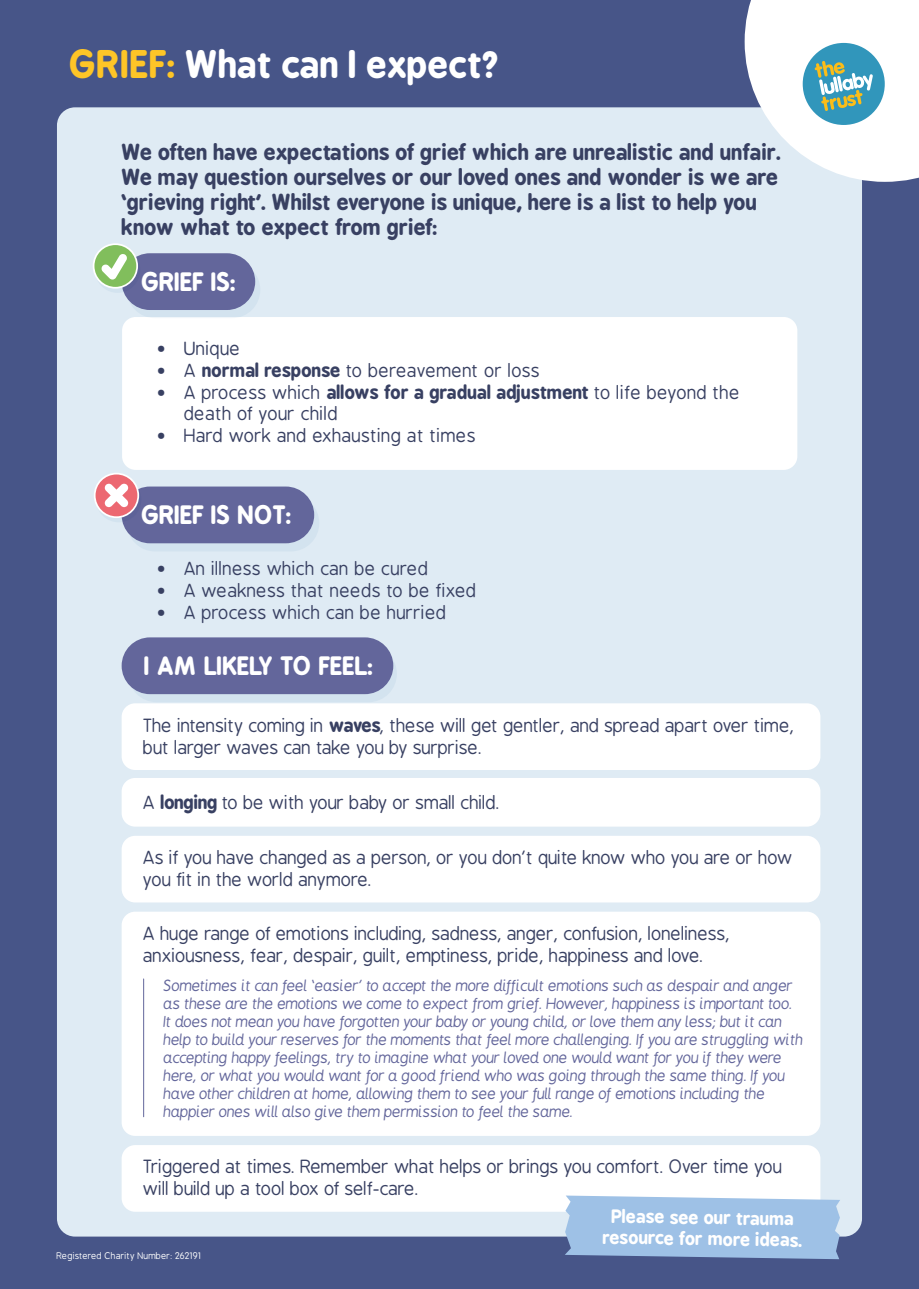
<style>
.page{position:relative;width:919px;height:1289px;background:#fff}
.page>*{position:absolute;margin:0;border:0;box-sizing:border-box;transform-origin:0 0}
.t1{font:700 36px "B Preplay";color:#fff}
.t2{font:700 24px "B Preplay";letter-spacing:.025em;color:#fff}
.t3{font:700 21px/25.2px "B Preplay";color:#384062}
.t4{font:18px/21.6px "B Preplay";letter-spacing:-.02em;color:#384062}
.t5{font:18px/21.6px "B Preplay";color:#384062}
.t6{font:700 17.55px/21px "B Preplay";color:#fff;text-align:center}
.t7{font:italic 15px/18px "B Preplay";letter-spacing:-.02em;color:#63669b}
.t8{font:9px "B Preplay";color:#fff}
.s1{color:#fec527}
.s2{font-weight:700}
</style>
<div class="page">
<div style="left:0;top:0;width:918px;height:1288px;background:#475588"></div>
<div style="left:57px;top:107px;width:804px;height:1129px;background:#dfebf4;border-radius:18px"></div>
<div style="left:122px;top:317px;width:675px;height:153px;background:#fff;border-radius:14px"></div>
<svg style="left:744px;top:0;width:174px;height:182px;background:#dbeaee"></svg>
<div style="left:127px;top:261px;width:133px;height:57px;background:#d3e3ef;border-radius:28px"></div>
<div style="left:122px;top:253px;width:133px;height:57px;background:#63669b;border-radius:28px"></div>
<div style="left:128px;top:645px;width:269px;height:57px;background:linear-gradient(to right,#d2e2ee,#d2e2ee);border-radius:28px"></div>
<div style="left:122px;top:637px;width:271px;height:57px;background:#63669b;border-radius:28px"></div>
<svg style="left:127px;top:494px;width:192px;height:57px;fill:#d3e3ef"></svg>
<div style="left:122px;top:486px;width:192px;height:57px;background:#63669b;border-radius:28px"></div>
<svg style="left:96px;top:477px;width:45px;height:45px"></svg>
<svg style="left:94px;top:473px;width:45px;height:45px"></svg>
<div style="left:96px;top:474px;width:41px;height:42px;background:#ec6871;border-radius:50%"></div>
<svg style="left:104px;top:483px;width:25px;height:24px"></svg>
<svg style="left:95px;top:247px;width:45px;height:46px"></svg>
<svg style="left:93px;top:243px;width:45px;height:45px"></svg>
<div style="left:94px;top:245px;width:42px;height:42px;background:#81be5c;border-radius:50%"></div>
<svg style="left:101px;top:254px;width:26px;height:25px"></svg>
<div style="left:122px;top:703px;width:698px;height:67px;background:#fff;border-radius:14px"></div>
<div style="left:122px;top:835px;width:698px;height:67px;background:#fff;border-radius:14px"></div>
<div style="left:122px;top:1145px;width:698px;height:66px;background:#fff;border-radius:14px"></div>
<div style="left:122px;top:911px;width:698px;height:224px;background:#fff;border-radius:14px"></div>
<div style="left:122px;top:778px;width:698px;height:48px;background:#fff;border-radius:14px"></div>
<hr style="left:143px;top:978px;width:1px;height:138px;background:#63669b">
<svg style="left:564px;top:1195px;width:276px;height:64px;background:#9fc0e3"></svg>
<h1 class="t1" style="left:69px;top:42px;width:432px"><span class="s1">GRIEF:</span> What can I expect?</h1>
<h3 class="t3" style="left:122px;top:139px;width:660px">We often have expectations of grief which are unrealistic and unfair.<br>We may question ourselves or our loved ones and wonder is we are ‘grieving right’. Whilst everyone is unique, here is a list to help you know what to expect from grief:</h3>
<h2 class="t2" style="left:141px;top:267px;width:95px">GRIEF IS:</h2>
<p class="t4" style="left:157px;top:338px;width:85px">• Unique</p>
<p class="t5" style="left:157px;top:360px;width:384px">• A <span class="s2">normal response</span> to bereavement or loss</p>
<p class="t5" style="left:184px;top:382px;width:557px;text-indent:-27px">• A process which <span class="s2">allows for a gradual adjustment</span> to life beyond the death of your child</p>
<p class="t5" style="left:157px;top:425px;width:320px">• Hard work and exhausting at times</p>
<h2 class="t2" style="left:141px;top:501px;width:151px">GRIEF IS NOT:</h2>
<p class="t5" style="left:157px;top:558px;width:273px">• An illness which can be cured</p>
<p class="t5" style="left:157px;top:580px;width:321px">• A weakness that needs to be fixed</p>
<p class="t5" style="left:157px;top:602px;width:291px">• A process which can be hurried</p>
<h2 class="t2" style="left:144px;top:651px;width:230px">I AM LIKELY TO FEEL:</h2>
<p class="t4" style="left:144px;top:715px;width:653px">The intensity coming in <span class="s2">waves</span>, these will get gentler, and spread apart over time, but larger waves can take you by surprise.</p>
<p class="t4" style="left:144px;top:791px;width:358px">A <span class="s2">longing</span> to be with your baby or small child.</p>
<p class="t4" style="left:144px;top:847px;width:651px">As if you have changed as a person, or you don’t quite know who you are or how you fit in the world anymore.</p>
<p class="t4" style="left:144px;top:923px;width:588px">A huge range of emotions including, sadness, anger, confusion, loneliness, anxiousness, fear, despair, guilt, emptiness, pride, happiness and love.</p>
<p class="t7" style="left:164px;top:976px;width:641px">Sometimes it can feel ‘easier’ to accept the more difficult emotions such as despair and anger as these are the emotions we come to expect from grief. However, happiness is important too.<br>It does not mean you have forgotten your baby or young child, or love them any less; but it can help to build your reserves for the moments that feel more challenging. If you are struggling with accepting happy feelings, try to imagine what your loved one would want for you if they were here, or what you would want for a good friend who was going through the same thing. If you have other children at home, allowing them to see your full range of emotions including the happier ones will also give them permission to feel the same.</p>
<p class="t4" style="left:144px;top:1156px;width:641px">Triggered at times. Remember what helps or brings you comfort. Over time you will build up a tool box of self-care.</p>
<p class="t8" style="left:57px;top:1251px;width:146px">Registered Charity Number: 262191</p>
<p class="t6" style="left:603px;top:1205px;width:201px;rotate:1deg">Please see our trauma resource for more ideas.</p>
</div>
